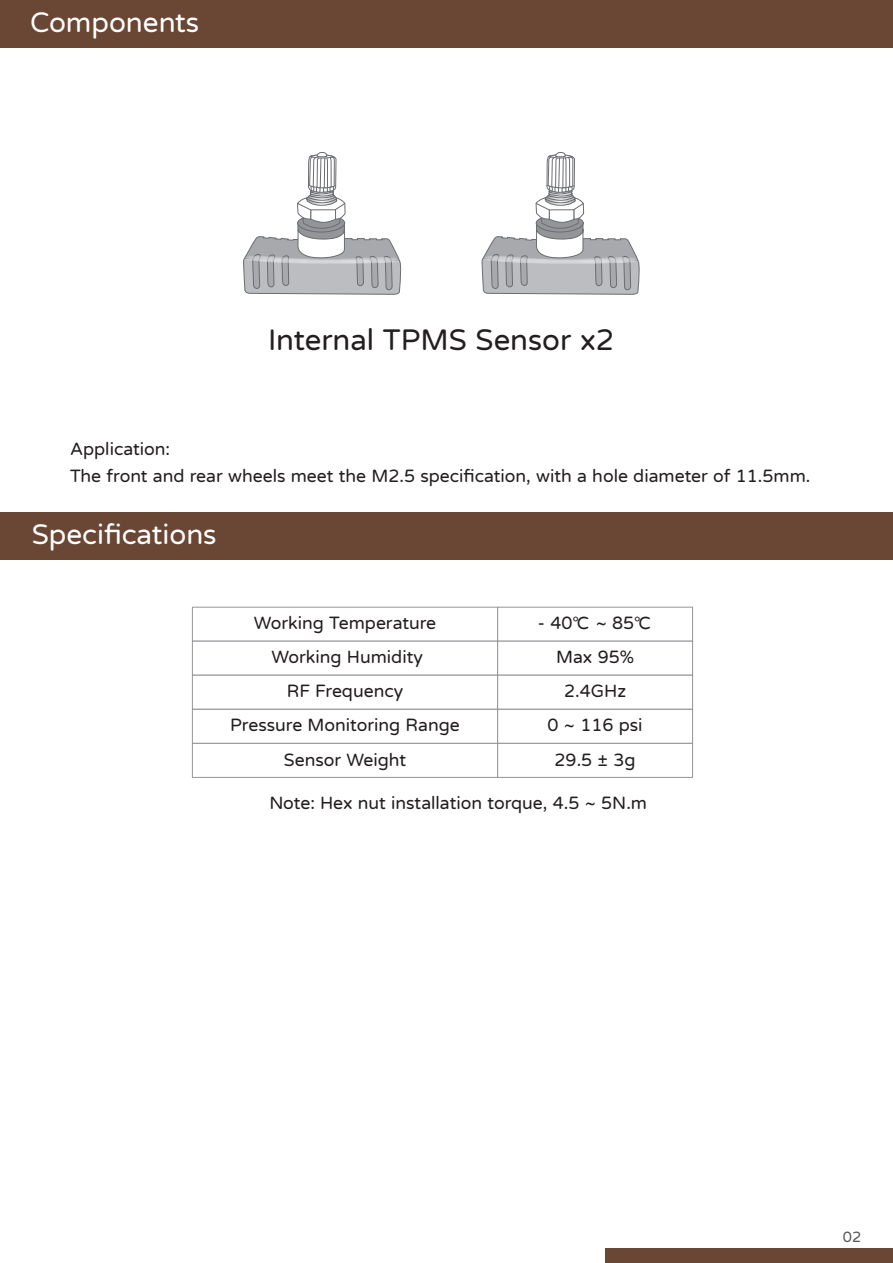
<style>
.page{position:relative;width:893px;height:1263px;background:#fff}
.page>*{position:absolute;margin:0;border:0;box-sizing:border-box;transform-origin:0 0}
.t1{font:30px "jf openhuninn 1.1";color:#231f20}
.t2{font:28.5px "jf openhuninn 1.1";color:#fff}
.t3{font:18px/34px "jf openhuninn 1.1";color:#231f20;text-align:center}
.t4{font:15px "jf openhuninn 1.1";color:#57585a}
</style>
<div class="page">
<div style="left:0;top:0;width:892px;height:47px;background:#6a4634"></div>
<div style="left:0;top:512px;width:893px;height:48px;background:#6a4634"></div>
<div style="left:192px;top:607px;width:306px;height:35px;background:#fff;border:1px solid #939598"></div>
<div style="left:192px;top:641px;width:306px;height:35px;background:#fff;border:1px solid #939598"></div>
<div style="left:497px;top:607px;width:196px;height:35px;background:#fff;border:1px solid #939598"></div>
<div style="left:497px;top:641px;width:196px;height:35px;background:#fff;border:1px solid #939598"></div>
<div style="left:192px;top:675px;width:306px;height:35px;background:#fff;border:1px solid #939598"></div>
<div style="left:497px;top:675px;width:196px;height:35px;background:#fff;border:1px solid #939598"></div>
<div style="left:192px;top:709px;width:306px;height:35px;background:#fff;border:1px solid #939598"></div>
<div style="left:497px;top:709px;width:196px;height:35px;background:#fff;border:1px solid #939598"></div>
<div style="left:192px;top:743px;width:306px;height:35px;background:#fff;border:1px solid #939598"></div>
<div style="left:497px;top:743px;width:196px;height:35px;background:#fff;border:1px solid #939598"></div>
<svg style="left:243px;top:47px;width:159px;height:248px"></svg>
<svg style="left:481px;top:47px;width:160px;height:248px"></svg>
<div style="left:605px;top:1247px;width:288px;height:15px;background:#6a4634"></div>
<h2 class="t2" style="left:30px;top:4px;width:171px">Components</h2>
<h1 class="t1" style="left:268px;top:320px;width:348px">Internal TPMS Sensor x2</h1>
<p class="t3" style="left:70px;top:435px;width:742px;line-height:27px;text-align:left">Application:<br>The front and rear wheels meet the M2.5 specification, with a hole diameter of 11.5mm.</p>
<h2 class="t2" style="left:32px;top:516px;width:186px">Specifications</h2>
<p class="t3" style="left:230px;top:606px;width:231px">Working Temperature<br>Working Humidity<br>RF Frequency<br>Pressure Monitoring Range<br>Sensor Weight</p>
<p class="t3" style="left:538px;top:606px;width:116px">- 40℃ ~ 85℃</p>
<p class="t3" style="left:556px;top:640px;width:80px">Max 95%</p>
<p class="t3" style="left:564px;top:674px;width:63px">2.4GHz</p>
<p class="t3" style="left:548px;top:708px;width:97px">0 ~ 116 psi</p>
<p class="t3" style="left:555px;top:742px;width:82px">29.5 ± 3g</p>
<p class="t3" style="left:269px;top:785px;width:379px">Note: Hex nut installation torque, 4.5 ~ 5N.m</p>
<p class="t4" style="left:843px;top:1227px;width:20px">02</p>
</div>
